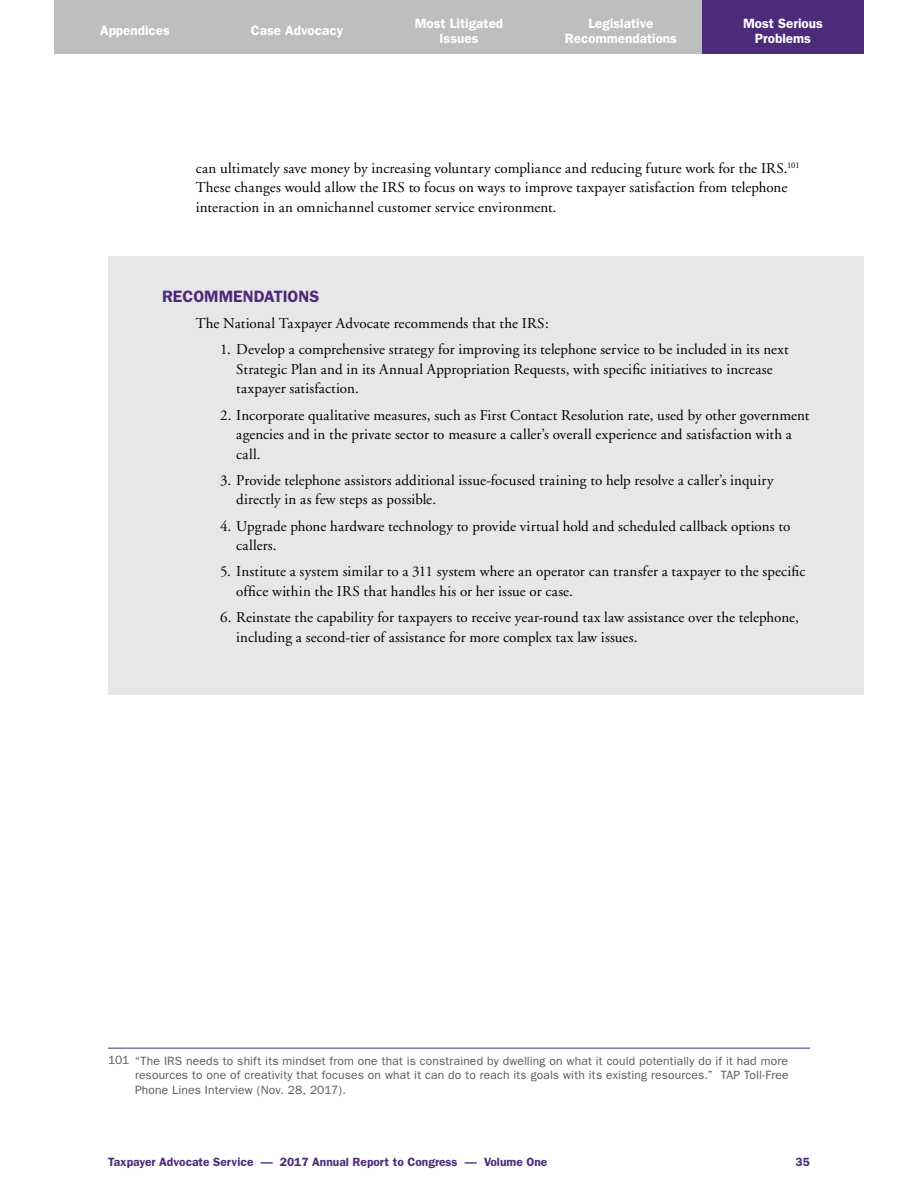
<style>
.page{position:relative;width:918px;height:1188px;background:#fff}
.page>*{position:absolute;margin:0;border:0;box-sizing:border-box;transform-origin:0 0}
.MSP__Recommendations{font:600 16.5px "Franklin Gothic";color:#4d2b7b}
.Body_Text-before_lis{font:15px/19.5px "Adobe Garamond";letter-spacing:.005em;color:#000}
.t1{font:600 13.5px/15px "Franklin Gothic";color:#fff;text-align:center}
.IGNORE_Footnote{font:12px/14.4px "Franklin Gothic";letter-spacing:.01em;color:#58595b;text-align:justify}
.t2{font:600 12px "Franklin Gothic";color:#4d2b7b}
</style>
<div class="page">
<div style="left:702px;top:0;width:162px;height:54px;background:#4d2b7b"></div>
<div style="left:540px;top:0;width:162px;height:54px;background:#bcbec0"></div>
<div style="left:378px;top:0;width:162px;height:54px;background:#bcbec0"></div>
<div style="left:54px;top:0;width:162px;height:54px;background:#bcbec0"></div>
<div style="left:216px;top:0;width:162px;height:54px;background:#bcbec0"></div>
<div style="left:108px;top:256px;width:756px;height:439px;background:#e6e7e8"></div>
<hr style="left:108px;top:1048px;width:702px;height:1px;background:#4d2b7b">
<p class="t1" style="left:100px;top:23px;width:71px">Appendices</p>
<p class="t1" style="left:251px;top:23px;width:94px">Case Advocacy</p>
<p class="t1" style="left:415px;top:16px;width:90px">Most Litigated<br>Issues</p>
<p class="t1" style="left:565px;top:16px;width:114px">Legislative<br>Recommendations</p>
<p class="t1" style="left:743px;top:16px;width:81px">Most Serious<br>Problems</p>
<p class="Body_Text-before_lis" style="left:196px;top:159px;width:605px">can ultimately save money by increasing voluntary compliance and reducing future work for the IRS.<sup>101<br></sup>These changes would allow the IRS to focus on ways to improve taxpayer satisfaction from telephone interaction in an omnichannel customer service environment.</p>
<p class="MSP__Recommendations" style="left:162px;top:287px;width:159px">RECOMMENDATIONS</p>
<p class="Body_Text-before_lis" style="left:196px;top:314px;width:355px">The National Taxpayer Advocate recommends that the IRS:</p>
<p class="Body_Text-before_lis" style="left:236px;top:340px;width:554px;text-indent:-16px">1. Develop a comprehensive strategy for improving its telephone service to be included in its next<br>Strategic Plan and in its Annual Appropriation Requests, with specific initiatives to increase taxpayer satisfaction.</p>
<p class="Body_Text-before_lis" style="left:236px;top:406px;width:575px;text-indent:-16px">2. Incorporate qualitative measures, such as First Contact Resolution rate, used by other government agencies and in the private sector to measure a caller’s overall experience and satisfaction with a call.</p>
<p class="Body_Text-before_lis" style="left:236px;top:471px;width:539px;text-indent:-16px">3. Provide telephone assistors additional issue-focused training to help resolve a caller’s inquiry directly in as few steps as possible.</p>
<p class="Body_Text-before_lis" style="left:236px;top:517px;width:556px;text-indent:-16px">4. Upgrade phone hardware technology to provide virtual hold and scheduled callback options to callers.</p>
<p class="Body_Text-before_lis" style="left:236px;top:562px;width:571px;text-indent:-16px">5. Institute a system similar to a 311 system where an operator can transfer a taxpayer to the specific office within the IRS that handles his or her issue or case.</p>
<p class="Body_Text-before_lis" style="left:236px;top:608px;width:564px;text-indent:-16px">6. Reinstate the capability for taxpayers to receive year-round tax law assistance over the telephone, including a second-tier of assistance for more complex tax law issues.</p>
<p class="IGNORE_Footnote" style="left:135px;top:1054px;width:655px;text-indent:-27px">101 “The IRS needs to shift its mindset from one that is constrained by dwelling on what it could potentially do if it had more resources to one of creativity that focuses on what it can do to reach its goals with its existing resources.” TAP Toll-Free Phone Lines Interview (Nov. 28, 2017).</p>
<p class="t2" style="left:108px;top:1154px;width:441px">Taxpayer Advocate Service — 2017 Annual Report to Congress — Volume One</p>
<p class="t2" style="left:796px;top:1154px;width:16px">35</p>
</div>
